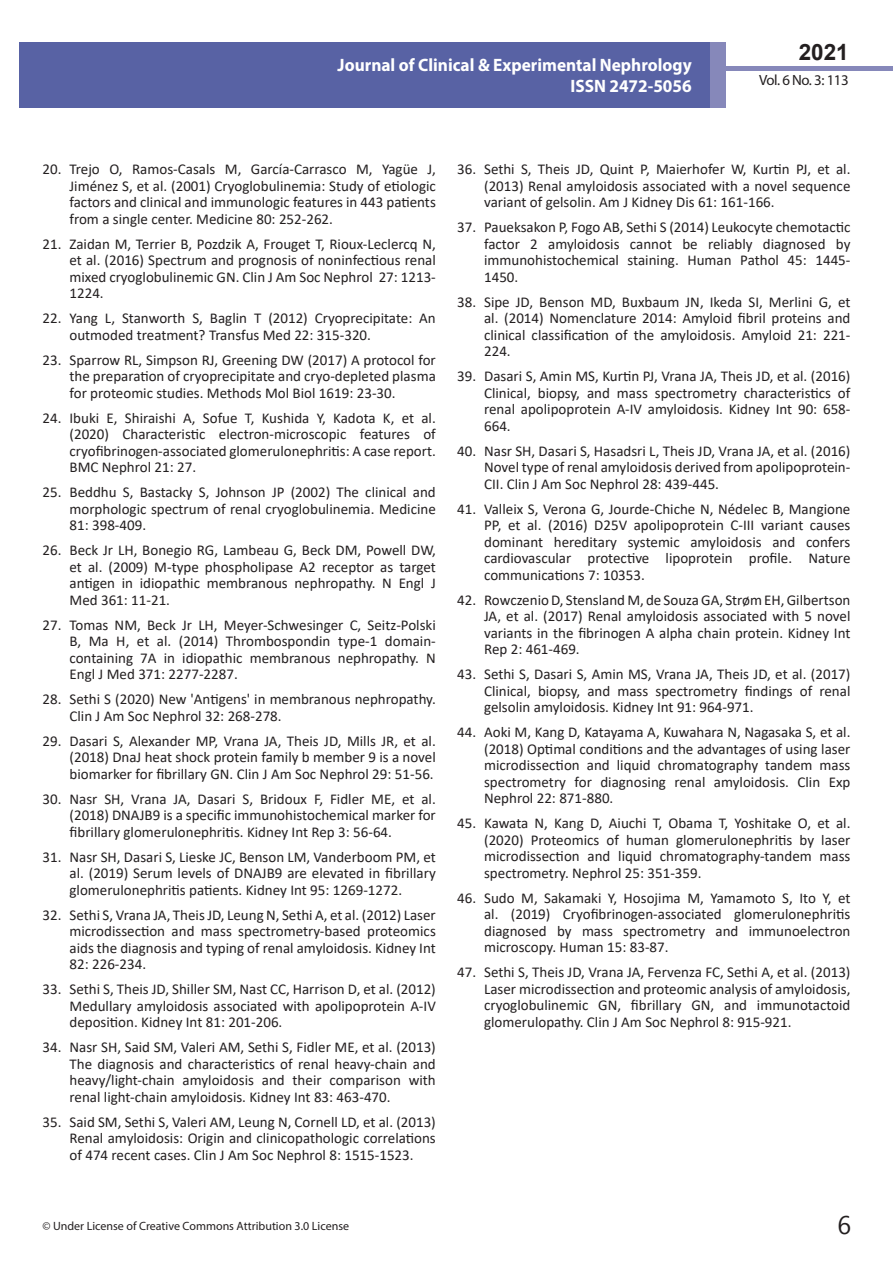
<style>
.page{position:relative;width:893px;height:1263px;background:#fff}
.page>*{position:absolute;margin:0;border:0;box-sizing:border-box;transform-origin:0 0}
.t1{font:25.5px "Nirmala UI";color:#231f20}
.t2{font:700 22.5px "Arial";color:#231f20}
.t3{font:700 18px/21.6px "Myriad Pro";color:#fff;text-align:right;scale:.96 1}
.t4{font:15px/16.5px "Calibri";color:#231f20;text-align:justify}
.t5{font:14.85px "Myriad Pro";letter-spacing:-.03em;color:#231f20}
.t6{font:12px "Myriad Pro";color:#231f20}
</style>
<div class="page">
<div style="left:722px;top:66px;width:171px;height:5px;background:#8688ba"></div>
<div style="left:19px;top:42px;width:706px;height:66px;background:#5862a4"></div>
<div style="left:710px;top:42px;width:15px;height:66px;background:#8688ba"></div>
<p class="t3" style="left:338px;top:53px;width:370px">Journal of Clinical &amp; Experimental Nephrology<br>ISSN 2472-5056</p>
<h2 class="t2" style="left:799px;top:36px;width:52px">2021</h2>
<p class="t5" style="left:759px;top:71px;width:91px">Vol. 6 No. 3: 113</p>
<p class="t4" style="left:70px;top:161px;width:368px;text-indent:-27px">20. Trejo O, Ramos-Casals M, García-Carrasco M, Yagüe J, Jiménez S, et al. (2001) Cryoglobulinemia: Study of etiologic factors and clinical and immunologic features in 443 patients from a single center. Medicine 80: 252-262.</p>
<p class="t4" style="left:70px;top:235px;width:368px;text-indent:-27px">21. Zaidan M, Terrier B, Pozdzik A, Frouget T, Rioux-Leclercq N, et al. (2016) Spectrum and prognosis of noninfectious renal mixed cryoglobulinemic GN. Clin J Am Soc Nephrol 27: 1213- 1224.</p>
<p class="t4" style="left:70px;top:310px;width:368px;text-indent:-27px">22. Yang L, Stanworth S, Baglin T (2012) Cryoprecipitate: An outmoded treatment? Transfus Med 22: 315-320.</p>
<p class="t4" style="left:70px;top:351px;width:368px;text-indent:-27px">23. Sparrow RL, Simpson RJ, Greening DW (2017) A protocol for the preparation of cryoprecipitate and cryo-depleted plasma for proteomic studies. Methods Mol Biol 1619: 23-30.</p>
<p class="t4" style="left:70px;top:409px;width:368px;text-indent:-27px">24. Ibuki E, Shiraishi A, Sofue T, Kushida Y, Kadota K, et al. (2020) Characteristic electron-microscopic features of cryofibrinogen-associated glomerulonephritis: A case report.<br>BMC Nephrol 21: 27.</p>
<p class="t4" style="left:70px;top:484px;width:368px;text-indent:-27px">25. Beddhu S, Bastacky S, Johnson JP (2002) The clinical and morphologic spectrum of renal cryoglobulinemia. Medicine 81: 398-409.</p>
<p class="t4" style="left:70px;top:542px;width:368px;text-indent:-27px">26. Beck Jr LH, Bonegio RG, Lambeau G, Beck DM, Powell DW, et al. (2009) M-type phospholipase A2 receptor as target antigen in idiopathic membranous nephropathy. N Engl J Med 361: 11-21.</p>
<p class="t4" style="left:70px;top:616px;width:368px;text-indent:-27px">27. Tomas NM, Beck Jr LH, Meyer-Schwesinger C, Seitz-Polski B, Ma H, et al. (2014) Thrombospondin type-1 domain&shy;containing 7A in idiopathic membranous nephropathy. N Engl J Med 371: 2277-2287.</p>
<p class="t4" style="left:70px;top:691px;width:368px;text-indent:-27px">28. Sethi S (2020) New 'Antigens' in membranous nephropathy.<br>Clin J Am Soc Nephrol 32: 268-278.</p>
<p class="t4" style="left:70px;top:732px;width:368px;text-indent:-27px">29. Dasari S, Alexander MP, Vrana JA, Theis JD, Mills JR, et al. (2018) DnaJ heat shock protein family b member 9 is a novel biomarker for fibrillary GN. Clin J Am Soc Nephrol 29: 51-56.</p>
<p class="t4" style="left:70px;top:790px;width:368px;text-indent:-27px">30. Nasr SH, Vrana JA, Dasari S, Bridoux F, Fidler ME, et al. (2018) DNAJB9 is a specific immunohistochemical marker for fibrillary glomerulonephritis. Kidney Int Rep 3: 56-64.</p>
<p class="t4" style="left:70px;top:848px;width:368px;text-indent:-27px">31. Nasr SH, Dasari S, Lieske JC, Benson LM, Vanderboom PM, et al. (2019) Serum levels of DNAJB9 are elevated in fibrillary glomerulonephritis patients. Kidney Int 95: 1269-1272.</p>
<p class="t4" style="left:70px;top:906px;width:368px;text-indent:-27px">32. Sethi S, Vrana JA, Theis JD, Leung N, Sethi A, et al. (2012) Laser microdissection and mass spectrometry-based proteomics aids the diagnosis and typing of renal amyloidosis. Kidney Int 82: 226-234.</p>
<p class="t4" style="left:70px;top:981px;width:368px;text-indent:-27px">33. Sethi S, Theis JD, Shiller SM, Nast CC, Harrison D, et al. (2012)<br>Medullary amyloidosis associated with apolipoprotein A-IV deposition. Kidney Int 81: 201-206.</p>
<p class="t4" style="left:70px;top:1039px;width:368px;text-indent:-27px">34. Nasr SH, Said SM, Valeri AM, Sethi S, Fidler ME, et al. (2013)<br>The diagnosis and characteristics of renal heavy-chain and heavy/light-chain amyloidosis and their comparison with renal light-chain amyloidosis. Kidney Int 83: 463-470.</p>
<p class="t4" style="left:70px;top:1113px;width:368px;text-indent:-27px">35. Said SM, Sethi S, Valeri AM, Leung N, Cornell LD, et al. (2013)<br>Renal amyloidosis: Origin and clinicopathologic correlations of 474 recent cases. Clin J Am Soc Nephrol 8: 1515-1523.</p>
<p class="t4" style="left:484px;top:161px;width:368px;text-indent:-27px">36. Sethi S, Theis JD, Quint P, Maierhofer W, Kurtin PJ, et al. (2013) Renal amyloidosis associated with a novel sequence variant of gelsolin. Am J Kidney Dis 61: 161-166.</p>
<p class="t4" style="left:484px;top:219px;width:368px;text-indent:-27px">37. Paueksakon P, Fogo AB, Sethi S (2014) Leukocyte chemotactic factor 2 amyloidosis cannot be reliably diagnosed by immunohistochemical staining. Human Pathol 45: 1445- 1450.</p>
<p class="t4" style="left:484px;top:293px;width:368px;text-indent:-27px">38. Sipe JD, Benson MD, Buxbaum JN, Ikeda SI, Merlini G, et al. (2014) Nomenclature 2014: Amyloid fibril proteins and clinical classification of the amyloidosis. Amyloid 21: 221- 224.</p>
<p class="t4" style="left:484px;top:368px;width:368px;text-indent:-27px">39. Dasari S, Amin MS, Kurtin PJ, Vrana JA, Theis JD, et al. (2016)<br>Clinical, biopsy, and mass spectrometry characteristics of renal apolipoprotein A-IV amyloidosis. Kidney Int 90: 658- 664.</p>
<p class="t4" style="left:484px;top:442px;width:368px;text-indent:-27px">40. Nasr SH, Dasari S, Hasadsri L, Theis JD, Vrana JA, et al. (2016)<br>Novel type of renal amyloidosis derived from apolipoprotein-CII. Clin J Am Soc Nephrol 28: 439-445.</p>
<p class="t4" style="left:484px;top:500px;width:368px;text-indent:-27px">41. Valleix S, Verona G, Jourde-Chiche N, Nédelec B, Mangione PP, et al. (2016) D25V apolipoprotein C-III variant causes dominant hereditary systemic amyloidosis and confers cardiovascular protective lipoprotein profile. Nature communications 7: 10353.</p>
<p class="t4" style="left:484px;top:591px;width:368px;text-indent:-27px">42. Rowczenio D, Stensland M, de Souza GA, Strøm EH, Gilbertson JA, et al. (2017) Renal amyloidosis associated with 5 novel variants in the fibrinogen A alpha chain protein. Kidney Int Rep 2: 461-469.</p>
<p class="t4" style="left:484px;top:666px;width:368px;text-indent:-27px">43. Sethi S, Dasari S, Amin MS, Vrana JA, Theis JD, et al. (2017)<br>Clinical, biopsy, and mass spectrometry findings of renal gelsolin amyloidosis. Kidney Int 91: 964-971.</p>
<p class="t4" style="left:484px;top:724px;width:368px;text-indent:-27px">44. Aoki M, Kang D, Katayama A, Kuwahara N, Nagasaka S, et al. (2018) Optimal conditions and the advantages of using laser microdissection and liquid chromatography tandem mass spectrometry for diagnosing renal amyloidosis. Clin Exp Nephrol 22: 871-880.</p>
<p class="t4" style="left:484px;top:815px;width:368px;text-indent:-27px">45. Kawata N, Kang D, Aiuchi T, Obama T, Yoshitake O, et al. (2020) Proteomics of human glomerulonephritis by laser microdissection and liquid chromatography-tandem mass spectrometry. Nephrol 25: 351-359.</p>
<p class="t4" style="left:484px;top:889px;width:368px;text-indent:-27px">46. Sudo M, Sakamaki Y, Hosojima M, Yamamoto S, Ito Y, et al. (2019) Cryofibrinogen-associated glomerulonephritis diagnosed by mass spectrometry and immunoelectron microscopy. Human 15: 83-87.</p>
<p class="t4" style="left:484px;top:964px;width:368px;text-indent:-27px">47. Sethi S, Theis JD, Vrana JA, Fervenza FC, Sethi A, et al. (2013)<br>Laser microdissection and proteomic analysis of amyloidosis, cryoglobulinemic GN, fibrillary GN, and immunotactoid glomerulopathy. Clin J Am Soc Nephrol 8: 915-921.</p>
<p class="t6" style="left:42px;top:1218px;width:308px">© Under License of Creative Commons Attribution 3.0 License</p>
<h1 class="t1" style="left:838px;top:1204px;width:15px">6</h1>
</div>
